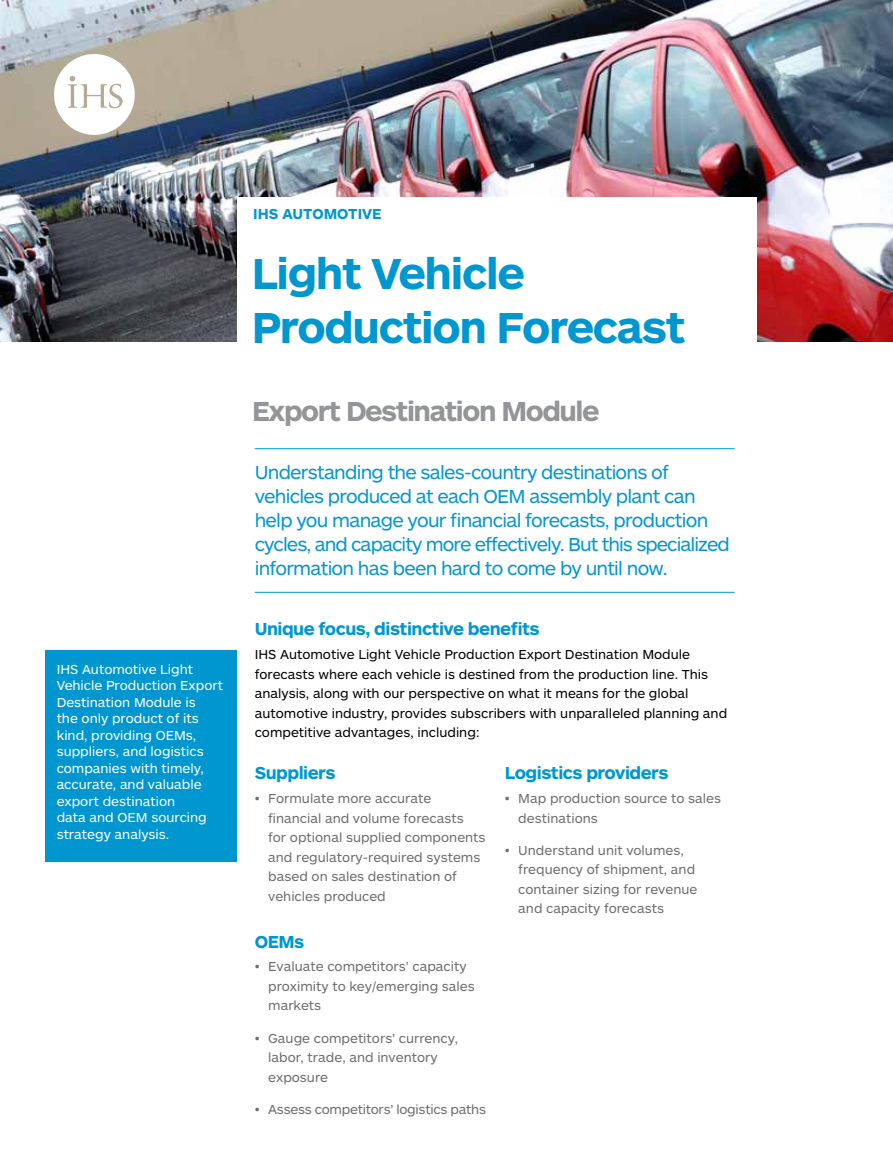
<style>
.page{position:relative;width:893px;height:1170px;background:#fff}
.page>*{position:absolute;margin:0;border:0;box-sizing:border-box;transform-origin:0 0}
.t1{font:700 45px/54px "ARS Maquette Pro";letter-spacing:-.03em;color:#0097d1}
.t2{font:700 28.5px "ARS Maquette Pro";letter-spacing:-.05em;color:#939598}
.t3{font:19.5px/24px "ARS Maquette Pro";letter-spacing:-.04em;color:#0097d1}
.t4{font:700 18px "ARS Maquette Pro";letter-spacing:-.03em;color:#0097d1}
.t5{font:700 15px "ARS Maquette Pro";color:#0097d1}
.t6{font:13.5px/19.5px "ARS Maquette Pro";color:#6d6e71}
.t7{font:13.5px/19.5px "ARS Maquette Pro";color:#000}
.t8{font:13.5px/16.5px "ARS Maquette Pro";color:#fff}
.t9{font:13.5px "ARS Maquette Pro";letter-spacing:-.02em;color:#6d6e71}
</style>
<div class="page">
<img style="left:0;top:0;width:893px;height:341px">
<div style="left:237px;top:197px;width:520px;height:224px;background:#fff"></div>
<svg style="left:54px;top:54px;width:81px;height:81px"></svg>
<hr style="left:255px;top:448px;width:480px;height:1px;background:#0097d1">
<hr style="left:255px;top:592px;width:480px;height:1px;background:#0097d1">
<div style="left:45px;top:650px;width:192px;height:211px;background:#0097d1"></div>
<p class="t8" style="left:57px;top:660px;width:168px">IHS Automotive Light<br>Vehicle Production Export<br>Destination Module is<br>the only product of its kind, providing OEMs, suppliers, and logistics companies with timely, accurate, and valuable export destination<br>data and OEM sourcing strategy analysis.</p>
<p class="t5" style="left:253px;top:204px;width:130px">IHS AUTOMOTIVE</p>
<h1 class="t1" style="left:252px;top:243px;width:436px">Light Vehicle<br>Production Forecast</h1>
<h2 class="t2" style="left:252px;top:392px;width:349px">Export Destination Module</h2>
<p class="t3" style="left:255px;top:459px;width:477px">Understanding the sales-country destinations of vehicles produced at each OEM assembly plant can help you manage your financial forecasts, production cycles, and capacity more effectively. But this specialized information has been hard to come by until now.</p>
<h3 class="t4" style="left:255px;top:617px;width:286px">Unique focus, distinctive benefits</h3>
<p class="t7" style="left:255px;top:644px;width:474px">IHS Automotive Light Vehicle Production Export Destination Module forecasts where each vehicle is destined from the production line. This analysis, along with our perspective on what it means for the global automotive industry, provides subscribers with unparalleled planning and competitive advantages, including:</p>
<h3 class="t4" style="left:255px;top:761px;width:82px">Suppliers</h3>
<p class="t6" style="left:268px;top:787px;width:219px;text-indent:-14px">• Formulate more accurate financial and volume forecasts<br>for optional supplied components and regulatory-required systems based on sales destination of vehicles produced</p>
<h3 class="t4" style="left:255px;top:929px;width:51px">OEMs</h3>
<p class="t6" style="left:268px;top:956px;width:208px;text-indent:-14px">• Evaluate competitors’ capacity proximity to key/emerging sales markets</p>
<p class="t6" style="left:268px;top:1027px;width:191px;text-indent:-14px">• Gauge competitors’ currency, labor, trade, and inventory exposure</p>
<p class="t9" style="left:255px;top:1100px;width:233px">• Assess competitors’ logistics paths</p>
<h3 class="t4" style="left:505px;top:761px;width:165px">Logistics providers</h3>
<p class="t6" style="left:518px;top:787px;width:204px;text-indent:-14px">• Map production source to sales destinations</p>
<p class="t6" style="left:518px;top:839px;width:181px;text-indent:-14px">• Understand unit volumes, frequency of shipment, and container sizing for revenue and capacity forecasts</p>
</div>
